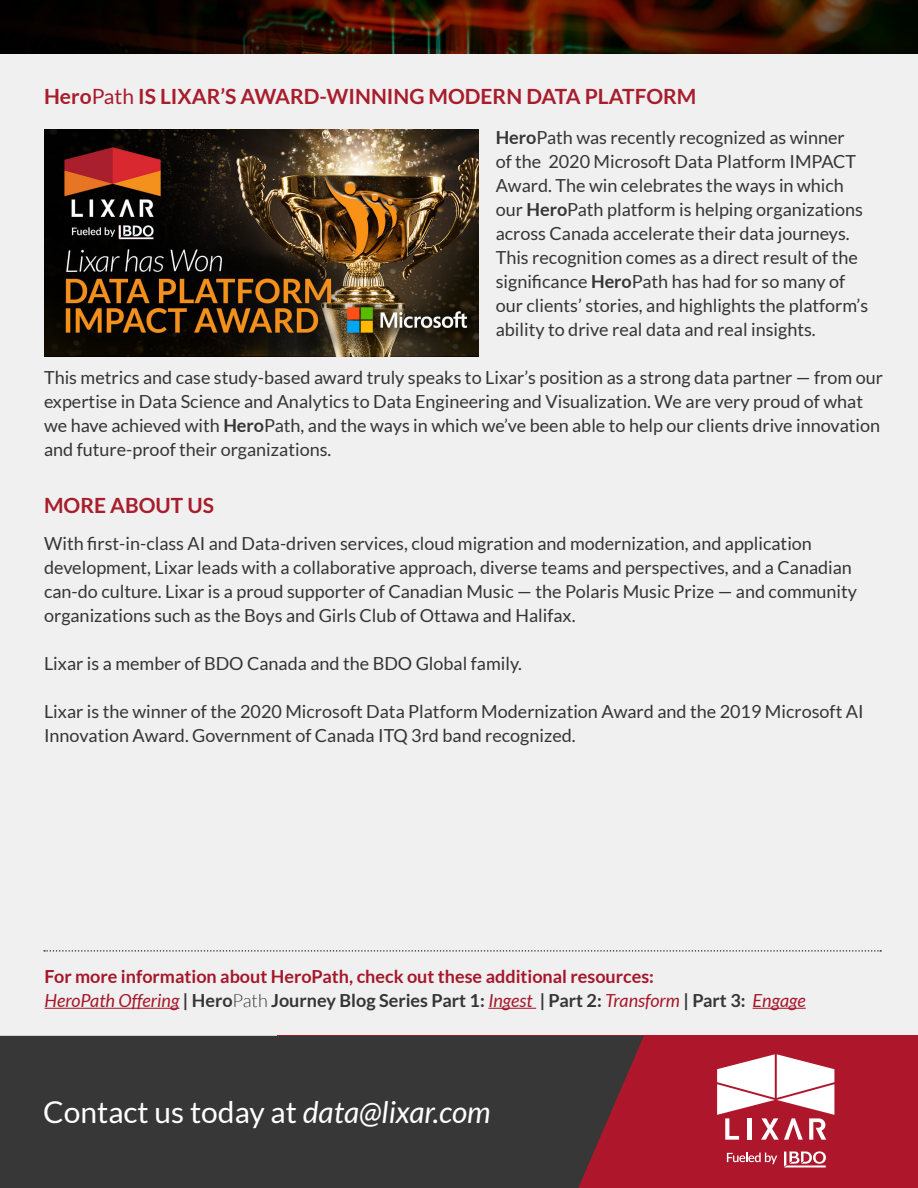
<style>
.page{position:relative;width:918px;height:1188px;background:#fff}
.page>*{position:absolute;margin:0;border:0;box-sizing:border-box;transform-origin:0 0}
.t1{font:30px "Lato";color:#fff}
.t2{font:700 21px "Lato";color:#a81d2c}
.t3{font:18px/24px "Lato";color:#363736}
.t4{font:700 18px "Lato";color:#363736}
.t5{font:700 18px "Lato";color:#ae172b}
.s1{font-weight:400}
.s2{font-weight:700}
.s3{font-weight:400;font-style:italic;color:#ae172b}
.s4{font-weight:300}
.s5{font-style:italic}
</style>
<div class="page">
<div style="left:0;top:54px;width:918px;height:1134px;background:#f0f0f0"></div>
<img style="left:0;top:0;width:918px;height:54px">
<svg style="left:44px;top:950px;width:837px;height:2px"></svg>
<div style="left:278px;top:1036px;width:640px;height:152px;background:#ae172b"></div>
<div style="left:0;top:1036px;width:644px;height:152px;background:#363736"></div>
<svg style="left:717px;top:1054px;width:117px;height:86px"></svg>
<svg style="left:727px;top:1153px;width:50px;height:11px"></svg>
<svg style="left:784px;top:1151px;width:42px;height:16px"></svg>
<img style="left:44px;top:130px;width:434px;height:226px">
<p class="t2" style="left:44px;top:84px;width:654px">Hero<span class="s1">Path</span> IS LIXAR’S AWARD-WINNING MODERN DATA PLATFORM</p>
<p class="t3" style="left:496px;top:125px;width:374px"><span class="s2">Hero</span>Path was recently recognized as winner<br>of the 2020 Microsoft Data Platform IMPACT Award. The win celebrates the ways in which our <span class="s2">Hero</span>Path platform is helping organizations across Canada accelerate their data journeys.<br>This recognition comes as a direct result of the significance <span class="s2">Hero</span>Path has had for so many of our clients’ stories, and highlights the platform’s ability to drive real data and real insights.</p>
<p class="t3" style="left:44px;top:365px;width:840px">This metrics and case study-based award truly speaks to Lixar’s position as a strong data partner — from our expertise in Data Science and Analytics to Data Engineering and Visualization. We are very proud of what we have achieved with <span class="s2">Hero</span>Path, and the ways in which we’ve been able to help our clients drive innovation and future-proof their organizations.</p>
<p class="t2" style="left:44px;top:493px;width:171px">MORE ABOUT US</p>
<p class="t3" style="left:44px;top:532px;width:815px">With first-in-class AI and Data-driven services, cloud migration and modernization, and application development, Lixar leads with a collaborative approach, diverse teams and perspectives, and a Canadian can-do culture. Lixar is a proud supporter of Canadian Music — the Polaris Music Prize — and community organizations such as the Boys and Girls Club of Ottawa and Halifax.</p>
<p class="t3" style="left:44px;top:652px;width:479px">Lixar is a member of BDO Canada and the BDO Global family.</p>
<p class="t3" style="left:44px;top:700px;width:821px">Lixar is the winner of the 2020 Microsoft Data Platform Modernization Award and the 2019 Microsoft AI<br>Innovation Award. Government of Canada ITQ 3rd band recognized.</p>
<p class="t5" style="left:45px;top:966px;width:611px">For more information about HeroPath, check out these additional resources:</p>
<p class="t4" style="left:45px;top:990px;width:763px"><span class="s3">HeroPath Offering</span> | Hero<span class="s4">Path</span> Journey Blog Series Part 1: <span class="s3">Ingest</span> | Part 2: <span class="s3">Transform</span> | Part 3: <span class="s3">Engage</span></p>
<p class="t1" style="left:43px;top:1095px;width:449px">Contact us today at <span class="s5">data@lixar.com</span></p>
</div>
